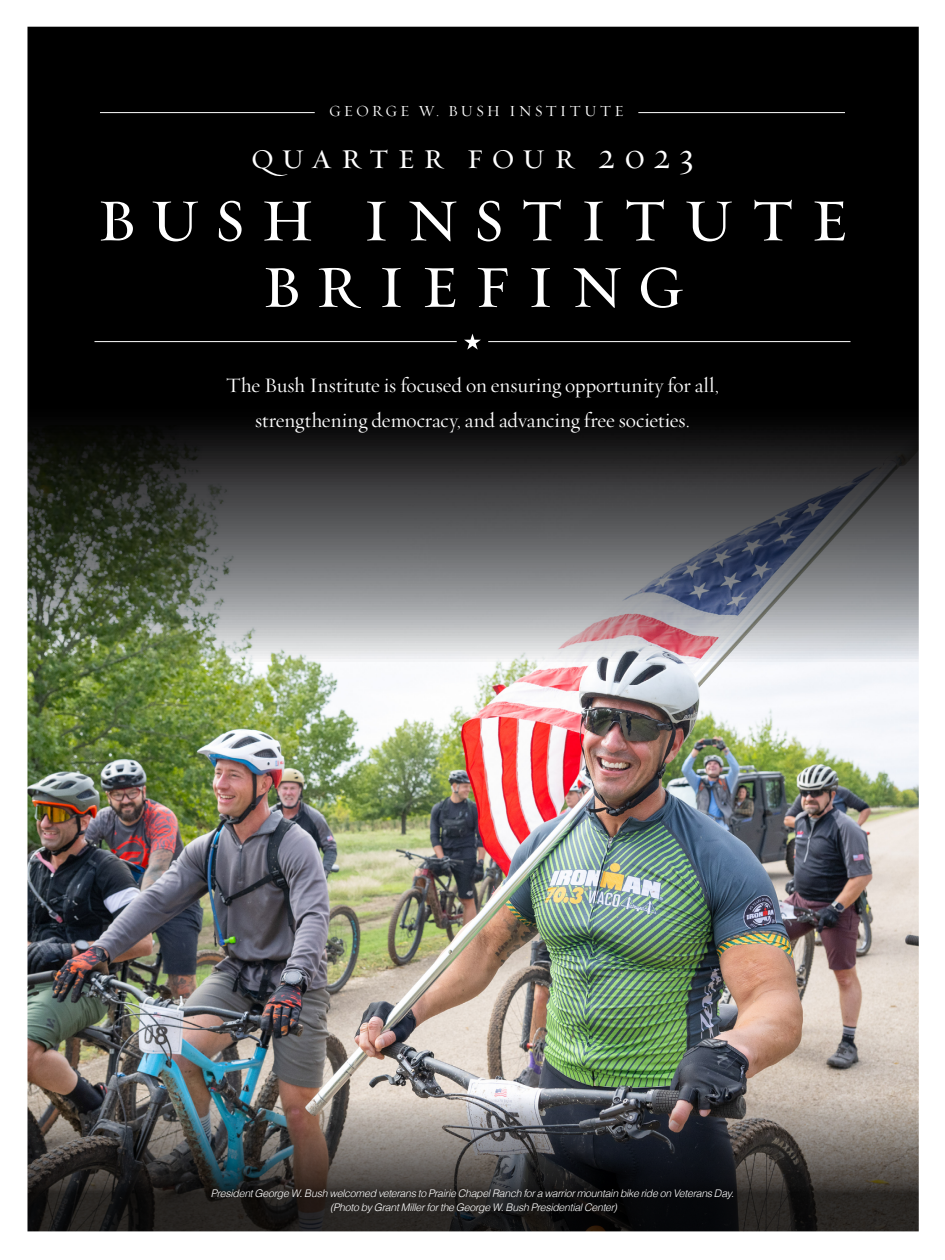
<style>
.page{position:relative;width:945px;height:1260px;background:#fff}
.page>*{position:absolute;margin:0;border:0;box-sizing:border-box;transform-origin:0 0}
.t1{font:80.5px/66.5px "Requiem Display";letter-spacing:.195em;color:#fff;text-align:center}
.t2{font:36.75px "Requiem Display";letter-spacing:.225em;color:#fff}
.t3{font:21px/35px "Requiem Display";color:#fff;text-align:center}
.t4{font:15.75px "Requiem Display";letter-spacing:.185em;color:#fff}
.t5{font:italic 300 10.5px/14px "Helvetica";letter-spacing:-.025em;color:#fff;text-align:center}
</style>
<div class="page">
<img style="left:27px;top:26px;width:892px;height:1206px">
<hr style="left:100px;top:112px;width:215px;height:1px;background:#fff">
<hr style="left:638px;top:112px;width:207px;height:1px;background:#fff">
<svg style="left:464px;top:334px;width:17px;height:16px"></svg>
<hr style="left:488px;top:341px;width:362px;height:1px;background:#fff">
<hr style="left:95px;top:341px;width:362px;height:1px;background:#fff">
<h3 class="t4" style="left:329px;top:100px;width:296px">GEORGE W. BUSH INSTITUTE</h3>
<h2 class="t2" style="left:251px;top:130px;width:444px">quarter four 2023</h2>
<h1 class="t1" style="left:97px;top:178px;width:753px">bush institute briefing</h1>
<h3 class="t3" style="left:226px;top:368px;width:494px">The Bush Institute is focused on ensuring opportunity for all, strengthening democracy, and advancing free societies.</h3>
<p class="t5" style="left:211px;top:1186px;width:525px">President George W. Bush welcomed veterans to Prairie Chapel Ranch for a warrior mountain bike ride on Veterans Day. (Photo by Grant Miller for the George W. Bush Presidential Center)</p>
</div>
